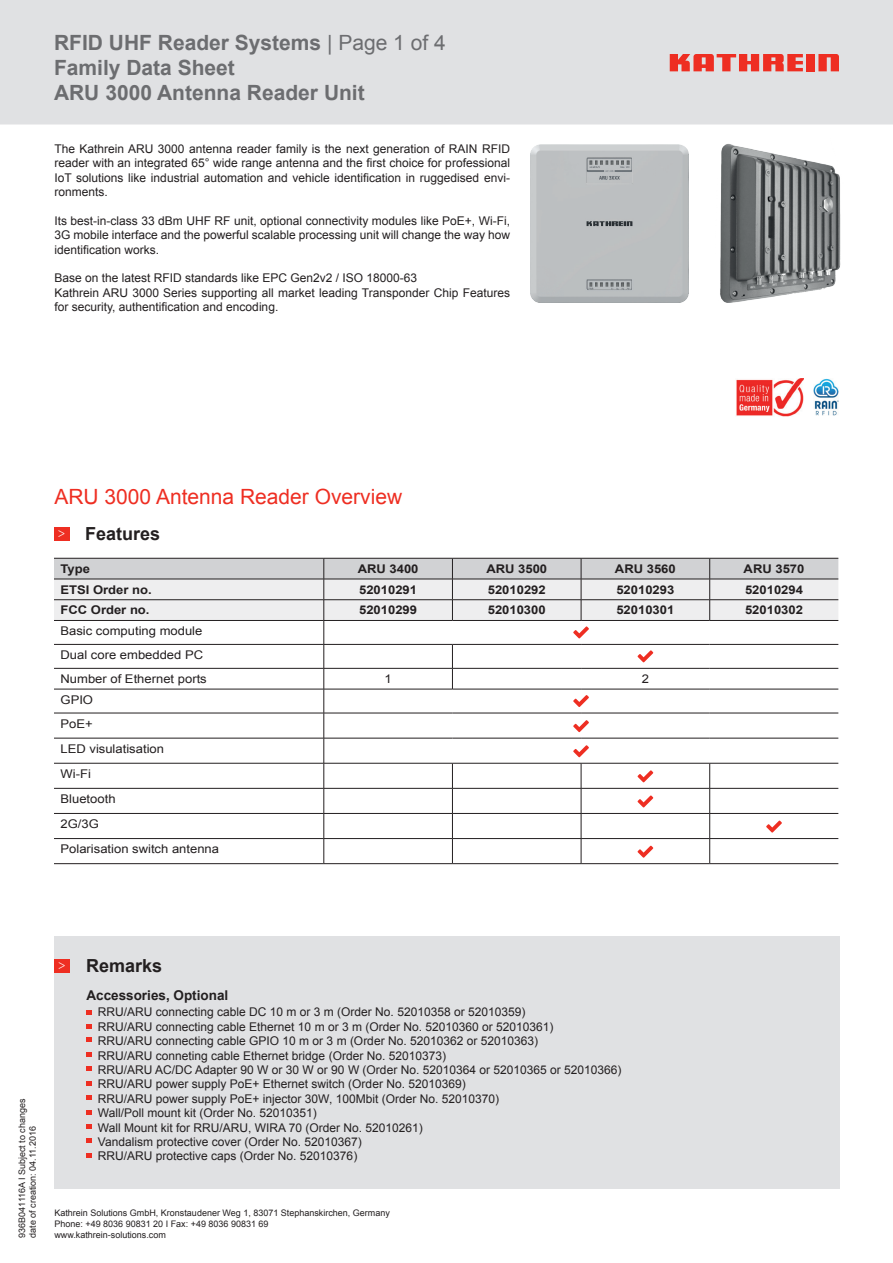
<style>
.page{position:relative;width:893px;height:1263px;background:#fff}
.page>*{position:absolute;margin:0;border:0;box-sizing:border-box;transform-origin:0 0}
.t1{font:700 21px/25.2px "Arial";color:#6c6d70}
.t2{font:21px "Arial";color:#ee2e22}
.t3{font:700 18px "Arial";color:#231f20}
.t4{font:700 13.5px "Arial";color:#231f20}
.t5{font:12px/14.4px "Arial";color:#231f20}
.t6{font:12px/25px "Arial";color:#231f20;scale:1.09 1}
.t7{font:700 12px "Arial";color:#231f20;scale:1.09 1}
.t8{font:9px/10.8px "Arial";color:#231f20}
.s1{font-weight:400}
</style>
<div class="page">
<div style="left:0;top:0;width:893px;height:125px;background:#e0e1e3"></div>
<div style="left:806px;top:54px;width:9px;height:17px;background:#ee2e22"></div>
<svg style="left:818px;top:54px;width:21px;height:17px"></svg>
<svg style="left:670px;top:54px;width:133px;height:17px;background:#e9635c"></svg>
<div style="left:54px;top:527px;width:15px;height:13px;background:#ee2e22"></div>
<div style="left:54px;top:936px;width:785px;height:252px;background:#e0e1e3"></div>
<svg style="left:86px;top:1010px;width:6px;height:5px"></svg>
<svg style="left:86px;top:1037px;width:6px;height:5px"></svg>
<svg style="left:86px;top:1052px;width:6px;height:5px"></svg>
<svg style="left:86px;top:1067px;width:6px;height:4px"></svg>
<svg style="left:87px;top:1081px;width:5px;height:5px"></svg>
<svg style="left:87px;top:1024px;width:5px;height:5px"></svg>
<svg style="left:86px;top:1110px;width:6px;height:4px"></svg>
<svg style="left:86px;top:1095px;width:6px;height:5px"></svg>
<svg style="left:87px;top:1124px;width:5px;height:5px"></svg>
<svg style="left:87px;top:1139px;width:5px;height:4px"></svg>
<svg style="left:86px;top:1153px;width:6px;height:4px"></svg>
<div style="left:54px;top:959px;width:16px;height:13px;background:#ee2e22"></div>
<hr style="left:54px;top:863px;width:270px;height:1px;background:#231f20">
<hr style="left:324px;top:863px;width:128px;height:1px;background:#231f20">
<hr style="left:452px;top:863px;width:129px;height:1px;background:#231f20">
<hr style="left:581px;top:863px;width:129px;height:1px;background:#231f20">
<hr style="left:710px;top:863px;width:128px;height:1px;background:#231f20">
<svg style="left:54px;top:558px;width:784px;height:305px"></svg>
<img style="left:530px;top:144px;width:158px;height:158px">
<img style="left:720px;top:144px;width:121px;height:158px">
<img style="left:813px;top:378px;width:26px;height:38px">
<img style="left:736px;top:378px;width:67px;height:38px">
<h1 class="t1" style="left:54px;top:30px;width:393px">RFID UHF Reader Systems <span class="s1">| Page 1 of 4<br></span>Family Data Sheet<br>ARU 3000 Antenna Reader Unit</h1>
<p class="t5" style="left:54px;top:141px;width:457px;text-align:justify">The Kathrein ARU 3000 antenna reader family is the next generation of RAIN RFID reader with an integrated 65° wide range antenna and the first choice for professional IoT solutions like industrial automation and vehicle identification in ruggedised envi&shy;ronments.</p>
<p class="t5" style="left:54px;top:213px;width:457px;text-align:justify">Its best-in-class 33 dBm UHF RF unit, optional connectivity modules like PoE+, Wi-Fi, 3G mobile interface and the powerful scalable processing unit will change the way how identification works.</p>
<p class="t5" style="left:54px;top:271px;width:457px">Base on the latest RFID standards like EPC Gen2v2 / ISO 18000-63<br>Kathrein ARU 3000 Series supporting all market leading Transponder Chip Features for security, authentification and encoding.</p>
<h1 class="t2" style="left:54px;top:482px;width:349px">ARU 3000 Antenna Reader Overview</h1>
<h2 class="t3" style="left:58px;top:521px;width:104px"><sup>&gt;</sup> Features</h2>
<p class="t7" style="left:61px;top:560px;width:29px">Type</p>
<p class="t7" style="left:358px;top:560px;width:57px">ARU 3400</p>
<p class="t7" style="left:486px;top:560px;width:57px">ARU 3500</p>
<p class="t7" style="left:615px;top:560px;width:57px">ARU 3560</p>
<p class="t7" style="left:744px;top:560px;width:57px">ARU 3570</p>
<p class="t7" style="left:61px;top:581px;width:85px">ETSI Order no.</p>
<p class="t7" style="left:359px;top:581px;width:55px">52010291</p>
<p class="t7" style="left:488px;top:581px;width:55px">52010292</p>
<p class="t7" style="left:616px;top:581px;width:55px">52010293</p>
<p class="t7" style="left:745px;top:581px;width:55px">52010294</p>
<p class="t7" style="left:60px;top:602px;width:83px">FCC Order no.</p>
<p class="t7" style="left:359px;top:602px;width:55px">52010299</p>
<p class="t7" style="left:488px;top:602px;width:55px">52010300</p>
<p class="t7" style="left:616px;top:602px;width:55px">52010301</p>
<p class="t7" style="left:745px;top:602px;width:55px">52010302</p>
<p class="t6" style="left:60px;top:619px;width:136px;line-height:24px">Basic computing module<br>Dual core embedded PC<br>Number of Ethernet ports</p>
<p class="t6" style="left:384px;top:666px;width:8px">1</p>
<p class="t6" style="left:642px;top:666px;width:8px">2</p>
<p class="t6" style="left:61px;top:687px;width:31px;line-height:24px">GPIO<br>PoE+</p>
<p class="t6" style="left:61px;top:736px;width:147px">LED visulatisation<br>Wi-Fi<br>Bluetooth<br>2G/3G<br>Polarisation switch antenna</p>
<p class="t8" style="left:16px;top:1238px;width:141px;rotate:-90deg">936B041116A I Subject to changes date of creation: 04.11.2016</p>
<h2 class="t3" style="left:58px;top:953px;width:105px"><sup>&gt;</sup> Remarks</h2>
<p class="t4" style="left:86px;top:986px;width:143px">Accessories, Optional</p>
<p class="t5" style="left:98px;top:1005px;width:525px">RRU/ARU connecting cable DC 10 m or 3 m (Order No. 52010358 or 52010359)<br>RRU/ARU connecting cable Ethernet 10 m or 3 m (Order No. 52010360 or 52010361)<br>RRU/ARU connecting cable GPIO 10 m or 3 m (Order No. 52010362 or 52010363)<br>RRU/ARU conneting cable Ethernet bridge (Order No. 52010373)<br>RRU/ARU AC/DC Adapter 90 W or 30 W or 90 W (Order No. 52010364 or 52010365 or 52010366)<br>RRU/ARU power supply PoE+ Ethernet switch (Order No. 52010369)<br>RRU/ARU power supply PoE+ injector 30W, 100Mbit (Order No. 52010370)<br>Wall/Poll mount kit (Order No. 52010351)<br>Wall Mount kit for RRU/ARU, WIRA 70 (Order No. 52010261)<br>Vandalism protective cover (Order No. 52010367)<br>RRU/ARU protective caps (Order No. 52010376)</p>
<p class="t8" style="left:54px;top:1208px;width:337px">Kathrein Solutions GmbH, Kronstaudener Weg 1, 83071 Stephanskirchen, Germany<br>Phone: +49 8036 90831 20 I Fax: +49 8036 90831 69</p>
<p class="t8" style="left:54px;top:1229px;width:113px">www.kathrein-solutions.com</p>
</div>
